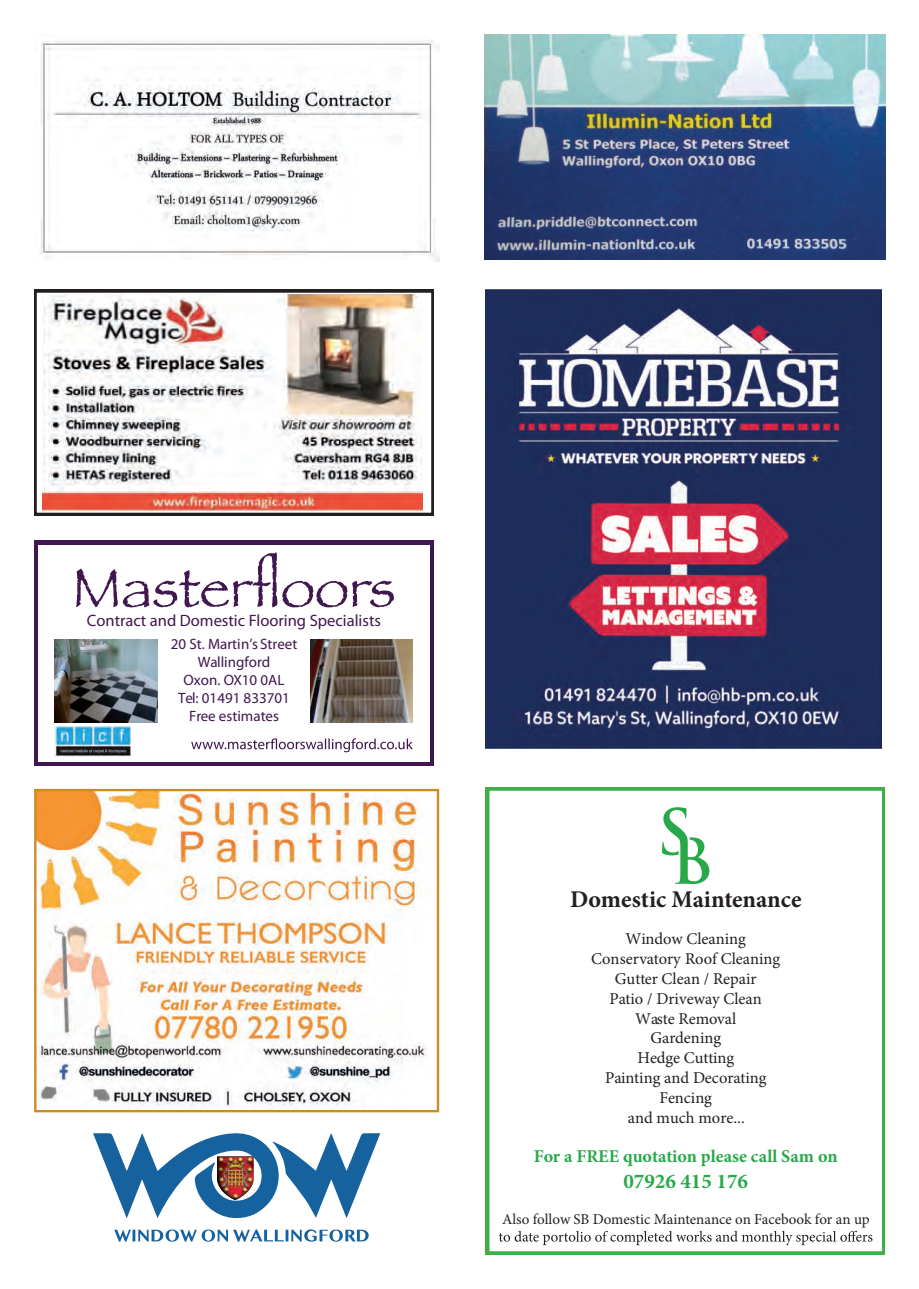
<style>
.page{position:relative;width:919px;height:1289px;background:#fff}
.page>*{position:absolute;margin:0;border:0;box-sizing:border-box;transform-origin:0 0}
.t1{font:700 24px "Minion Pro";color:#231f20}
.t2{font:700 21px "Minion Pro";color:#28a949}
.t3{font:700 18px "Minion Pro";color:#28a949}
.t4{font:16.5px/19.8px "Minion Pro";color:#231f20;text-align:center}
.t5{font:16.5px "Myriad Pro";color:#40174e}
.t6{font:15px/18px "Myriad Pro";color:#40174e;text-align:center}
.t7{font:15px "Minion Pro";color:#231f20}
</style>
<div class="page">
<img style="left:34px;top:290px;width:400px;height:225px">
<img style="left:485px;top:290px;width:396px;height:458px">
<img style="left:40px;top:40px;width:399px;height:222px">
<div style="left:34px;top:540px;width:400px;height:225px;background:linear-gradient(to right,#40174e,#40174e)"></div>
<div style="left:38px;top:544px;width:391px;height:217px;background:#fff"></div>
<img style="left:55px;top:639px;width:102px;height:83px">
<img style="left:310px;top:639px;width:102px;height:83px">
<svg style="left:76px;top:552px;width:318px;height:55px"></svg>
<svg style="left:191px;top:738px;width:222px;height:14px"></svg>
<img style="left:55px;top:726px;width:76px;height:31px">
<img style="left:485px;top:34px;width:400px;height:226px">
<svg style="left:485px;top:787px;width:399px;height:467px"></svg>
<svg style="left:498px;top:1230px;width:374px;height:15px"></svg>
<svg style="left:662px;top:807px;width:47px;height:77px"></svg>
<img style="left:37px;top:791px;width:399px;height:318px">
<div style="left:34px;top:788px;width:405px;height:324px;border:2px solid #cc8b27"></div>
<svg style="left:114px;top:1229px;width:254px;height:12px"></svg>
<svg style="left:93px;top:1133px;width:287px;height:85px"></svg>
<p class="t5" style="left:87px;top:610px;width:295px">Contract and Domestic Flooring Specialists</p>
<p class="t6" style="left:171px;top:634px;width:128px">20 St. Martin’s Street<br>Wallingford<br>Oxon. OX10 0AL<br>Tel: 01491 833701<br>Free estimates</p>
<h1 class="t1" style="left:570px;top:882px;width:233px">Domestic Maintenance</h1>
<p class="t4" style="left:591px;top:929px;width:190px">Window Cleaning<br>Conservatory Roof Cleaning<br>Gutter Clean / Repair<br>Patio / Driveway Clean<br>Waste Removal<br>Gardening<br>Hedge Cutting<br>Painting and Decorating<br>Fencing<br>and much more...</p>
<p class="t3" style="left:534px;top:1143px;width:305px">For a FREE quotation please call Sam on</p>
<p class="t2" style="left:623px;top:1165px;width:126px">07926 415 176</p>
<p class="t7" style="left:502px;top:1208px;width:369px">Also follow SB Domestic Maintenance on Facebook for an up</p>
</div>
